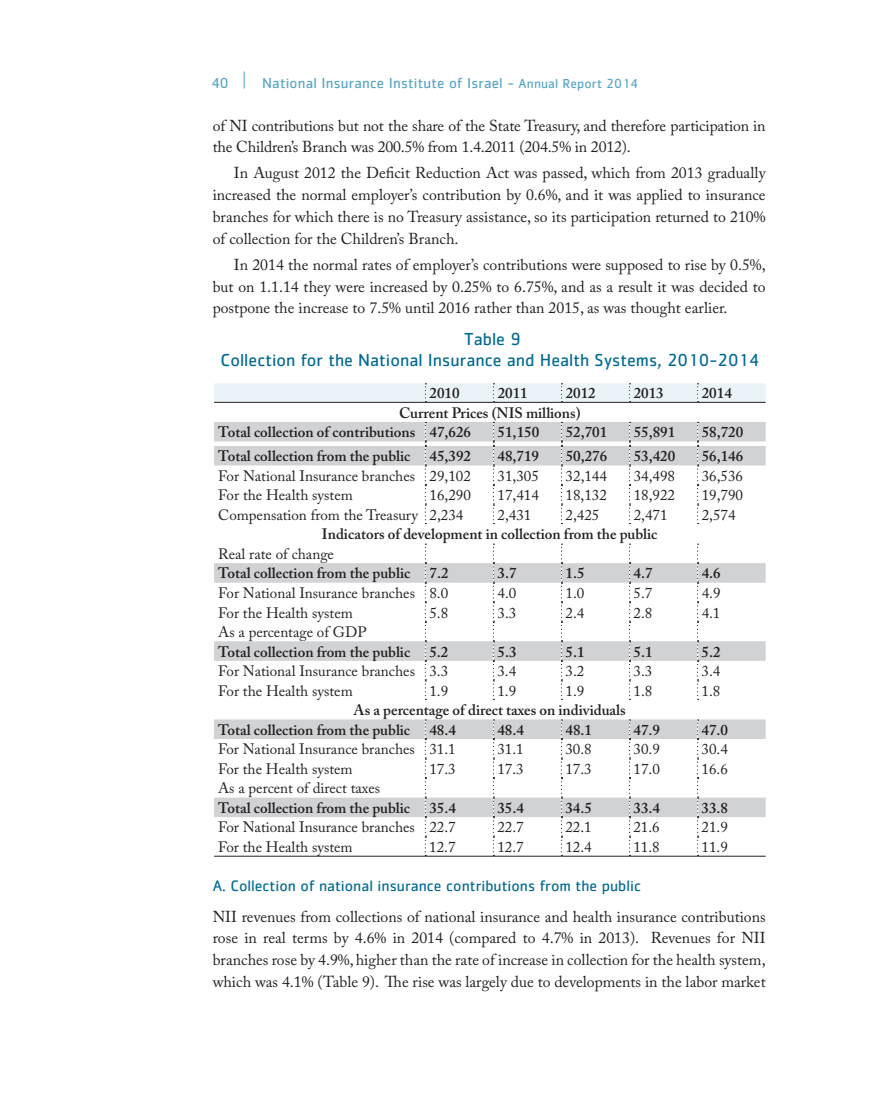
<style>
.page{position:relative;width:872px;height:1106px;background:#fff}
.page>*{position:absolute;margin:0;border:0;box-sizing:border-box;transform-origin:0 0}
.t1{font:18px/21px "Cachet Std";color:#006991;text-align:center}
.t2{font:15.75px/21.8px "Adobe Caslon Pro";color:#231f20;text-align:justify}
.t3{font:15.75px "Cachet Std";color:#006991}
.t4{font:15px "Adobe Caslon Pro";color:#231f20}
.t5{font:600 15px/19.5px "Adobe Caslon Pro";color:#231f20}
.t6{font:15px "Cachet Std";letter-spacing:.01em;color:#56a5c4}
.s1{font-size:13.5px}
</style>
<div class="page">
<svg style="left:244px;top:71px;width:1px;height:17px"></svg>
<svg style="left:214px;top:422px;width:551px;height:395px"></svg>
<div style="left:214px;top:383px;width:551px;height:19px;background:#eaf4f8"></div>
<svg style="left:425px;top:422px;width:1px;height:102px"></svg>
<svg style="left:493px;top:422px;width:1px;height:102px"></svg>
<svg style="left:561px;top:422px;width:1px;height:102px"></svg>
<svg style="left:629px;top:422px;width:1px;height:102px"></svg>
<svg style="left:697px;top:422px;width:1px;height:102px"></svg>
<svg style="left:425px;top:543px;width:1px;height:157px"></svg>
<svg style="left:493px;top:543px;width:1px;height:157px"></svg>
<svg style="left:561px;top:543px;width:1px;height:157px"></svg>
<svg style="left:629px;top:543px;width:1px;height:157px"></svg>
<svg style="left:697px;top:543px;width:1px;height:157px"></svg>
<svg style="left:425px;top:719px;width:1px;height:137px"></svg>
<svg style="left:493px;top:719px;width:1px;height:137px"></svg>
<svg style="left:561px;top:719px;width:1px;height:137px"></svg>
<svg style="left:629px;top:719px;width:1px;height:137px"></svg>
<svg style="left:697px;top:719px;width:1px;height:137px"></svg>
<hr style="left:214px;top:856px;width:211px;height:1px;background:#231f20">
<hr style="left:425px;top:856px;width:68px;height:1px;background:#231f20">
<hr style="left:493px;top:856px;width:68px;height:1px;background:#231f20">
<hr style="left:561px;top:856px;width:68px;height:1px;background:#231f20">
<hr style="left:629px;top:856px;width:68px;height:1px;background:#231f20">
<hr style="left:697px;top:856px;width:68px;height:1px;background:#231f20">
<hr style="left:214px;top:402px;width:211px;height:1px;background:#231f20">
<hr style="left:425px;top:402px;width:68px;height:1px;background:#231f20">
<hr style="left:493px;top:402px;width:68px;height:1px;background:#231f20">
<hr style="left:561px;top:402px;width:68px;height:1px;background:#231f20">
<hr style="left:629px;top:402px;width:68px;height:1px;background:#231f20">
<hr style="left:697px;top:402px;width:68px;height:1px;background:#231f20">
<p class="t6" style="left:212px;top:74px;width:19px">40</p>
<p class="t6" style="left:262px;top:75px;width:377px">National Insurance Institute of Israel - <span class="s1">Annual Report 2014</span></p>
<p class="t2" style="left:213px;top:114px;width:554px">of NI contributions but not the share of the State Treasury, and therefore participation in the Children’s Branch was 200.5% from 1.4.2011 (204.5% in 2012).</p>
<p class="t2" style="left:213px;top:162px;width:554px;text-indent:21px">In August 2012 the Deficit Reduction Act was passed, which from 2013 gradually increased the normal employer’s contribution by 0.6%, and it was applied to insurance branches for which there is no Treasury assistance, so its participation returned to 210% of collection for the Children’s Branch.</p>
<p class="t2" style="left:213px;top:253px;width:554px;text-indent:21px">In 2014 the normal rates of employer’s contributions were supposed to rise by 0.5%, but on 1.1.14 they were increased by 0.25% to 6.75%, and as a result it was decided to postpone the increase to 7.5% until 2016 rather than 2015, as was thought earlier.</p>
<p class="t1" style="left:220px;top:328px;width:540px">Table 9<br>Collection for the National Insurance and Health Systems, 2010-2014</p>
<p class="t5" style="left:429px;top:383px;width:31px">2010</p>
<p class="t5" style="left:497px;top:383px;width:31px">2011</p>
<p class="t5" style="left:565px;top:383px;width:31px">2012</p>
<p class="t5" style="left:634px;top:383px;width:31px">2013</p>
<p class="t5" style="left:702px;top:383px;width:31px">2014</p>
<p class="t5" style="left:218px;top:403px;width:364px;text-indent:181px">Current Prices (NIS millions)<br>Total collection of contributions 47,626</p>
<p class="t5" style="left:497px;top:422px;width:43px">51,150</p>
<p class="t5" style="left:565px;top:422px;width:43px">52,701</p>
<p class="t5" style="left:633px;top:422px;width:43px">55,891</p>
<p class="t5" style="left:702px;top:422px;width:43px">58,720</p>
<p class="t5" style="left:218px;top:446px;width:194px">Total collection from the public</p>
<p class="t5" style="left:429px;top:446px;width:43px">45,392</p>
<p class="t5" style="left:497px;top:446px;width:43px">48,719</p>
<p class="t5" style="left:565px;top:446px;width:43px">50,276</p>
<p class="t5" style="left:633px;top:446px;width:43px">53,420</p>
<p class="t5" style="left:702px;top:446px;width:43px">56,146</p>
<p class="t4" style="left:218px;top:467px;width:254px">For National Insurance branches 29,102</p>
<p class="t4" style="left:497px;top:467px;width:43px">31,305</p>
<p class="t4" style="left:565px;top:467px;width:43px">32,144</p>
<p class="t4" style="left:633px;top:467px;width:43px">34,498</p>
<p class="t4" style="left:701px;top:467px;width:43px">36,536</p>
<p class="t4" style="left:218px;top:486px;width:136px">For the Health system</p>
<p class="t4" style="left:429px;top:486px;width:43px">16,290</p>
<p class="t4" style="left:497px;top:486px;width:43px">17,414</p>
<p class="t4" style="left:565px;top:486px;width:43px">18,132</p>
<p class="t4" style="left:633px;top:486px;width:43px">18,922</p>
<p class="t4" style="left:701px;top:486px;width:43px">19,790</p>
<p class="t4" style="left:218px;top:506px;width:246px">Compensation from the Treasury 2,234</p>
<p class="t4" style="left:497px;top:506px;width:35px">2,431</p>
<p class="t4" style="left:565px;top:506px;width:35px">2,425</p>
<p class="t4" style="left:633px;top:506px;width:35px">2,471</p>
<p class="t4" style="left:701px;top:506px;width:35px">2,574</p>
<p class="t5" style="left:322px;top:524px;width:337px">Indicators of development in collection from the public</p>
<p class="t4" style="left:218px;top:545px;width:117px">Real rate of change</p>
<p class="t5" style="left:218px;top:563px;width:194px">Total collection from the public</p>
<p class="t5" style="left:429px;top:563px;width:21px">7.2</p>
<p class="t5" style="left:497px;top:563px;width:21px">3.7</p>
<p class="t5" style="left:565px;top:563px;width:21px">1.5</p>
<p class="t5" style="left:633px;top:563px;width:21px">4.7</p>
<p class="t5" style="left:701px;top:563px;width:21px">4.6</p>
<p class="t4" style="left:218px;top:584px;width:231px">For National Insurance branches 8.0</p>
<p class="t4" style="left:497px;top:584px;width:20px">4.0</p>
<p class="t4" style="left:565px;top:584px;width:20px">1.0</p>
<p class="t4" style="left:633px;top:584px;width:20px">5.7</p>
<p class="t4" style="left:701px;top:584px;width:20px">4.9</p>
<p class="t4" style="left:218px;top:603px;width:136px">For the Health system</p>
<p class="t4" style="left:429px;top:603px;width:20px">5.8</p>
<p class="t4" style="left:497px;top:603px;width:20px">3.3</p>
<p class="t4" style="left:565px;top:603px;width:20px">2.4</p>
<p class="t4" style="left:633px;top:603px;width:20px">2.8</p>
<p class="t4" style="left:701px;top:603px;width:20px">4.1</p>
<p class="t4" style="left:218px;top:623px;width:150px">As a percentage of GDP</p>
<p class="t5" style="left:218px;top:641px;width:194px">Total collection from the public</p>
<p class="t5" style="left:429px;top:641px;width:21px">5.2</p>
<p class="t5" style="left:497px;top:641px;width:21px">5.3</p>
<p class="t5" style="left:565px;top:641px;width:21px">5.1</p>
<p class="t5" style="left:633px;top:641px;width:21px">5.1</p>
<p class="t5" style="left:701px;top:641px;width:21px">5.2</p>
<p class="t4" style="left:218px;top:662px;width:231px">For National Insurance branches 3.3</p>
<p class="t4" style="left:497px;top:662px;width:20px">3.4</p>
<p class="t4" style="left:565px;top:662px;width:20px">3.2</p>
<p class="t4" style="left:633px;top:662px;width:20px">3.3</p>
<p class="t4" style="left:701px;top:662px;width:20px">3.4</p>
<p class="t4" style="left:218px;top:681px;width:136px">For the Health system</p>
<p class="t4" style="left:429px;top:681px;width:20px">1.9</p>
<p class="t4" style="left:497px;top:681px;width:20px">1.9</p>
<p class="t4" style="left:565px;top:681px;width:20px">1.9</p>
<p class="t4" style="left:633px;top:681px;width:20px">1.8</p>
<p class="t4" style="left:701px;top:681px;width:20px">1.8</p>
<p class="t5" style="left:218px;top:700px;width:409px;text-indent:135px">As a percentage of direct taxes on individuals<br>Total collection from the public</p>
<p class="t5" style="left:429px;top:720px;width:28px">48.4</p>
<p class="t5" style="left:497px;top:720px;width:28px">48.4</p>
<p class="t5" style="left:565px;top:720px;width:28px">48.1</p>
<p class="t5" style="left:633px;top:720px;width:28px">47.9</p>
<p class="t5" style="left:701px;top:720px;width:28px">47.0</p>
<p class="t4" style="left:218px;top:740px;width:239px">For National Insurance branches 31.1</p>
<p class="t4" style="left:497px;top:740px;width:28px">31.1</p>
<p class="t4" style="left:565px;top:740px;width:28px">30.8</p>
<p class="t4" style="left:633px;top:740px;width:28px">30.9</p>
<p class="t4" style="left:701px;top:740px;width:28px">30.4</p>
<p class="t4" style="left:218px;top:760px;width:136px">For the Health system</p>
<p class="t4" style="left:429px;top:760px;width:28px">17.3</p>
<p class="t4" style="left:497px;top:760px;width:28px">17.3</p>
<p class="t4" style="left:565px;top:760px;width:28px">17.3</p>
<p class="t4" style="left:633px;top:760px;width:28px">17.0</p>
<p class="t4" style="left:701px;top:760px;width:28px">16.6</p>
<p class="t4" style="left:218px;top:779px;width:163px">As a percent of direct taxes</p>
<p class="t5" style="left:218px;top:798px;width:194px">Total collection from the public</p>
<p class="t5" style="left:429px;top:798px;width:28px">35.4</p>
<p class="t5" style="left:497px;top:798px;width:28px">35.4</p>
<p class="t5" style="left:565px;top:798px;width:28px">34.5</p>
<p class="t5" style="left:633px;top:798px;width:28px">33.4</p>
<p class="t5" style="left:701px;top:798px;width:28px">33.8</p>
<p class="t4" style="left:218px;top:818px;width:239px">For National Insurance branches 22.7</p>
<p class="t4" style="left:497px;top:818px;width:28px">22.7</p>
<p class="t4" style="left:565px;top:818px;width:28px">22.1</p>
<p class="t4" style="left:633px;top:818px;width:28px">21.6</p>
<p class="t4" style="left:701px;top:818px;width:28px">21.9</p>
<p class="t4" style="left:218px;top:838px;width:136px">For the Health system</p>
<p class="t4" style="left:429px;top:838px;width:28px">12.7</p>
<p class="t4" style="left:497px;top:838px;width:28px">12.7</p>
<p class="t4" style="left:565px;top:838px;width:28px">12.4</p>
<p class="t4" style="left:633px;top:838px;width:28px">11.8</p>
<p class="t4" style="left:701px;top:838px;width:28px">11.9</p>
<p class="t3" style="left:213px;top:877px;width:430px">A. Collection of national insurance contributions from the public</p>
<p class="t2" style="left:213px;top:905px;width:554px">NII revenues from collections of national insurance and health insurance contributions rose in real terms by 4.6% in 2014 (compared to 4.7% in 2013). Revenues for NII branches rose by 4.9%, higher than the rate of increase in collection for the health system, which was 4.1% (Table 9). The rise was largely due to developments in the labor market</p>
</div>
